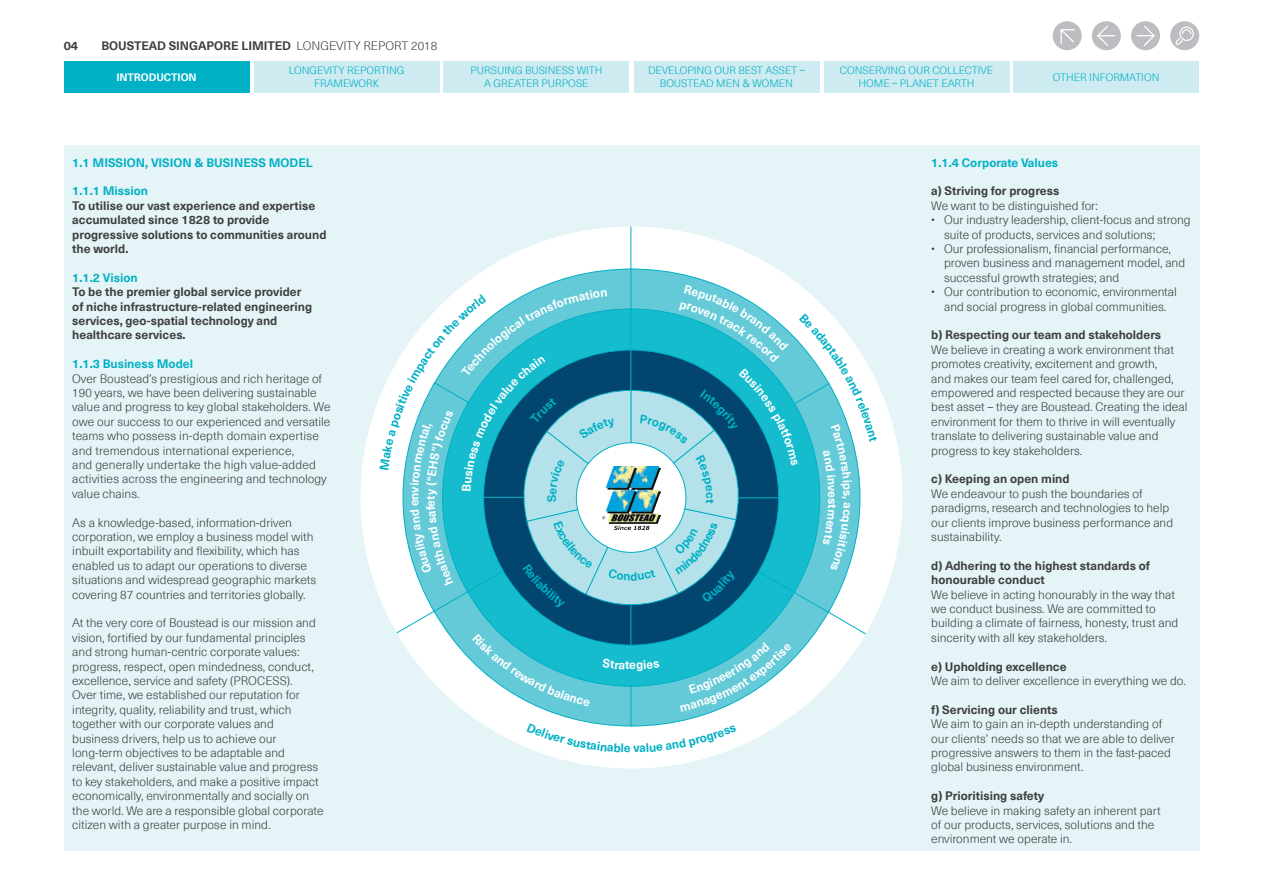
<style>
.page{position:relative;width:1263px;height:893px;background:#fff}
.page>*{position:absolute;margin:0;border:0;box-sizing:border-box;transform-origin:0 0}
.t1{font:300 12px/14.4px "Neue Haas Unica Pro";color:#3e3e3f}
.t2{font:700 12px/14.4px "Neue Haas Unica Pro";color:#3e3e3f}
.t3{font:700 12px "Neue Haas Unica Pro";color:#00b0c5}
.t4{font:700 12px "Neue Haas Unica Pro";color:#fff}
.t5{font:300 10.5px/12.6px "Neue Haas Unica Pro";color:#00b0c5;text-align:center}
.t6{font:700 10.5px "Neue Haas Unica Pro";color:#fff}
.s1{font-weight:300}
</style>
<div class="page">
<div style="left:64px;top:145px;width:1135px;height:705px;background:#e5f5f7"></div>
<div style="left:360px;top:226px;width:542px;height:542px;background:#fff;border-radius:50%"></div>
<svg style="left:463px;top:268px;width:167px;height:17px"></svg>
<svg style="left:466px;top:712px;width:164px;height:15px"></svg>
<svg style="left:630px;top:711px;width:168px;height:16px"></svg>
<svg style="left:630px;top:268px;width:167px;height:17px"></svg>
<hr style="left:630px;top:227px;width:1px;height:42px;background:#00b0c5">
<div style="left:64px;top:61px;width:185px;height:31px;background:#00b0c5"></div>
<div style="left:444px;top:61px;width:185px;height:31px;background:#cdebf0"></div>
<div style="left:634px;top:61px;width:185px;height:31px;background:#cdebf0"></div>
<div style="left:1013px;top:61px;width:186px;height:31px;background:#cdebf0"></div>
<div style="left:824px;top:61px;width:185px;height:31px;background:#cdebf0"></div>
<div style="left:254px;top:61px;width:185px;height:31px;background:#cdebf0"></div>
<div style="left:1131px;top:21px;width:29px;height:29px;background:#bcbdc0;border-radius:50%"></div>
<svg style="left:1136px;top:26px;width:19px;height:20px"></svg>
<div style="left:1053px;top:21px;width:29px;height:29px;background:#bcbdc0;border-radius:50%"></div>
<svg style="left:1060px;top:29px;width:15px;height:15px"></svg>
<div style="left:1092px;top:21px;width:29px;height:29px;background:#bcbdc0;border-radius:50%"></div>
<svg style="left:1097px;top:26px;width:18px;height:20px"></svg>
<div style="left:1170px;top:21px;width:29px;height:29px;background:#bcbdc0;border-radius:50%"></div>
<svg style="left:1175px;top:27px;width:19px;height:18px"></svg>
<svg style="left:527px;top:723px;width:210px;height:30px"></svg>
<svg style="left:380px;top:285px;width:497px;height:426px"></svg>
<p class="t2" style="left:64px;top:39px;width:16px">04</p>
<p class="t2" style="left:102px;top:39px;width:337px">BOUSTEAD SINGAPORE LIMITED <span class="s1">LONGEVITY REPORT 2018</span></p>
<p class="t6" style="left:116px;top:70px;width:82px">INTRODUCTION</p>
<p class="t5" style="left:470px;top:64px;width:133px">PURSUING BUSINESS WITH<br>A GREATER PURPOSE</p>
<p class="t5" style="left:648px;top:64px;width:158px">DEVELOPING OUR BEST ASSET –<br>BOUSTEAD MEN &amp; WOMEN</p>
<p class="t5" style="left:840px;top:64px;width:155px">CONSERVING OUR COLLECTIVE<br>HOME – PLANET EARTH</p>
<p class="t5" style="left:289px;top:64px;width:117px">LONGEVITY REPORTING</p>
<p class="t5" style="left:314px;top:77px;width:67px">FRAMEWORK</p>
<p class="t5" style="left:1053px;top:71px;width:108px">OTHER INFORMATION</p>
<p class="t3" style="left:72px;top:155px;width:242px">1.1 MISSION, VISION &amp; BUSINESS MODEL</p>
<p class="t3" style="left:72px;top:184px;width:77px">1.1.1 Mission</p>
<p class="t2" style="left:72px;top:198px;width:256px">To utilise our vast experience and expertise accumulated since 1828 to provide progressive solutions to communities around the world.</p>
<p class="t3" style="left:72px;top:270px;width:67px">1.1.2 Vision</p>
<p class="t2" style="left:72px;top:285px;width:241px">To be the premier global service provider of niche infrastructure-related engineering services, geo-spatial technology and healthcare services.</p>
<p class="t3" style="left:72px;top:356px;width:122px">1.1.3 Business Model</p>
<p class="t1" style="left:72px;top:371px;width:260px">Over Boustead’s prestigious and rich heritage of 190 years, we have been delivering sustainable value and progress to key global stakeholders. We owe our success to our experienced and versatile teams who possess in-depth domain expertise and tremendous international experience,<br>and generally undertake the high value-added activities across the engineering and technology value chains.</p>
<p class="t1" style="left:72px;top:515px;width:245px">As a knowledge-based, information-driven corporation, we employ a business model with inbuilt exportability and flexibility, which has enabled us to adapt our operations to diverse situations and widespread geographic markets covering 87 countries and territories globally.</p>
<p class="t1" style="left:72px;top:616px;width:253px">At the very core of Boustead is our mission and vision, fortified by our fundamental principles and strong human-centric corporate values: progress, respect, open mindedness, conduct, excellence, service and safety (PROCESS).<br>Over time, we established our reputation for integrity, quality, reliability and trust, which together with our corporate values and business drivers, help us to achieve our long-term objectives to be adaptable and relevant, deliver sustainable value and progress to key stakeholders, and make a positive impact economically, environmentally and socially on the world. We are a responsible global corporate citizen with a greater purpose in mind.</p>
<p class="t4" style="left:407px;top:500px;width:9px;rotate:-90deg">n</p>
<p class="t4" style="left:423px;top:500px;width:6px;rotate:-90deg">t</p>
<p class="t4" style="left:840px;top:491px;width:9px;rotate:90deg">e</p>
<p class="t4" style="left:855px;top:496px;width:5px;rotate:90deg">,</p>
<p class="t3" style="left:931px;top:155px;width:128px">1.1.4 Corporate Values</p>
<p class="t2" style="left:931px;top:184px;width:130px">a) Striving for progress</p>
<p class="t1" style="left:931px;top:198px;width:168px">We want to be distinguished for:</p>
<p class="t1" style="left:944px;top:213px;width:248px;text-indent:-13px">• Our industry leadership, client-focus and strong suite of products, services and solutions;</p>
<p class="t1" style="left:944px;top:242px;width:243px;text-indent:-13px">• Our professionalism, financial performance, proven business and management model, and successful growth strategies; and</p>
<p class="t1" style="left:931px;top:285px;width:247px;text-align:center">• Our contribution to economic, environmental and social progress in global communities.</p>
<p class="t2" style="left:931px;top:328px;width:231px">b) Respecting our team and stakeholders</p>
<p class="t1" style="left:931px;top:342px;width:258px">We believe in creating a work environment that promotes creativity, excitement and growth,<br>and makes our team feel cared for, challenged, empowered and respected because they are our best asset – they are Boustead. Creating the ideal environment for them to thrive in will eventually translate to delivering sustainable value and progress to key stakeholders.</p>
<p class="t2" style="left:931px;top:472px;width:140px">c) Keeping an open mind</p>
<p class="t1" style="left:931px;top:486px;width:243px">We endeavour to push the boundaries of paradigms, research and technologies to help our clients improve business performance and sustainability.</p>
<p class="t2" style="left:931px;top:558px;width:220px">d) Adhering to the highest standards of honourable conduct</p>
<p class="t1" style="left:931px;top:587px;width:248px">We believe in acting honourably in the way that we conduct business. We are committed to building a climate of fairness, honesty, trust and sincerity with all key stakeholders.</p>
<p class="t2" style="left:931px;top:659px;width:137px">e) Upholding excellence</p>
<p class="t1" style="left:931px;top:674px;width:256px">We aim to deliver excellence in everything we do.</p>
<p class="t2" style="left:931px;top:702px;width:128px">f) Servicing our clients</p>
<p class="t1" style="left:931px;top:717px;width:245px">We aim to gain an in-depth understanding of our clients’ needs so that we are able to deliver progressive answers to them in the fast-paced global business environment.</p>
<p class="t2" style="left:931px;top:789px;width:114px">g) Prioritising safety</p>
<p class="t1" style="left:931px;top:803px;width:231px">We believe in making safety an inherent part of our products, services, solutions and the environment we operate in.</p>
</div>
